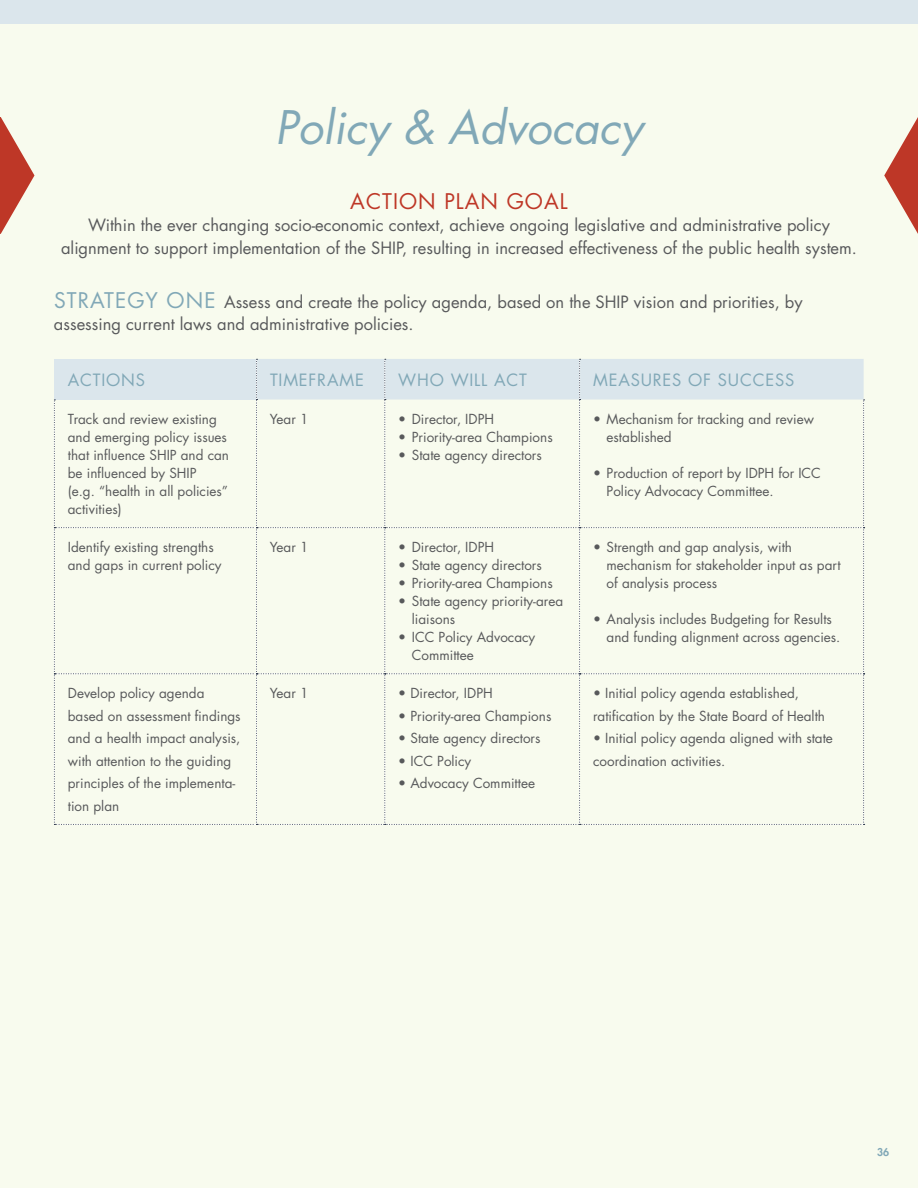
<style>
.page{position:relative;width:918px;height:1188px;background:#f8fbee}
.page>*{position:absolute;margin:0;border:0;box-sizing:border-box;transform-origin:0 0}
.t1{font:italic 45px "Futura Std";color:#81a8b7}
.t2{font:21px "Futura Std";letter-spacing:.05em;color:#be3727}
.t3{font:16.5px/22.5px "Futura Std";color:#58595b;text-align:center}
.t4{font:16.5px "Futura Std";letter-spacing:.05em;color:#81a8b7}
.t5{font:13.5px/18px "Futura Std";color:#58595b}
.t6{font:800 10.5px "Futura Std";color:#81a8b7}
.s1{font-size:21px;color:#81a8b7}
</style>
<div class="page">
<div style="left:0;top:0;width:918px;height:23px;background:#dbe6ec"></div>
<svg style="left:0;top:117px;width:34px;height:117px"></svg>
<svg style="left:884px;top:117px;width:34px;height:117px"></svg>
<svg style="left:54px;top:359px;width:811px;height:466px"></svg>
<h1 class="t1" style="left:275px;top:99px;width:369px">Policy &amp; Advocacy</h1>
<h2 class="t2" style="left:350px;top:188px;width:216px">Action Plan Goal</h2>
<p class="t3" style="left:61px;top:214px;width:797px">Within the ever changing socio-economic context, achieve ongoing legislative and administrative policy alignment to support implementation of the SH IP, resulting in increased effectiveness of the public health system.</p>
<p class="t3" style="left:54px;top:291px;width:750px;text-align:left"><span class="s1">Strategy ONE</span> Assess and create the policy agenda, based on the SH IP vision and priorities, by assessing current laws and administrative policies.</p>
<p class="t4" style="left:68px;top:369px;width:79px">Actions</p>
<p class="t4" style="left:270px;top:369px;width:11px">Timef</p>
<p class="t4" style="left:317px;top:369px;width:35px">rame</p>
<p class="t4" style="left:398px;top:369px;width:130px">Who Will Act</p>
<p class="t4" style="left:593px;top:369px;width:137px">Measu res of Succe</p>
<p class="t4" style="left:775px;top:369px;width:21px">ss</p>
<p class="t5" style="left:68px;top:410px;width:163px">Track and review existing and emerging policy issues that influence SH IP and can be influenced by SH IP<br>(e.g. “health in all policies” activities)</p>
<p class="t5" style="left:270px;top:410px;width:40px">Year 1</p>
<p class="t5" style="left:398px;top:410px;width:95px">• Director, IDPH</p>
<p class="t5" style="left:607px;top:410px;width:209px;text-indent:-14px">• Mechanism for tracking and review established</p>
<p class="t5" style="left:607px;top:464px;width:216px;text-indent:-14px">• Production of report by IDPH for ICC<br>Policy Advocacy Committee.</p>
<p class="t5" style="left:398px;top:428px;width:156px">• Priority-area Champions</p>
<p class="t5" style="left:398px;top:446px;width:145px">• State agency directors</p>
<p class="t5" style="left:68px;top:538px;width:155px">Identify existing strengths and gaps in current policy</p>
<p class="t5" style="left:270px;top:538px;width:40px">Year 1</p>
<p class="t5" style="left:398px;top:538px;width:95px">• Director, IDPH</p>
<p class="t5" style="left:398px;top:556px;width:145px">• State agency directors</p>
<p class="t5" style="left:398px;top:574px;width:156px">• Priority-area Champions</p>
<p class="t5" style="left:412px;top:592px;width:153px;text-indent:-14px">• State agency priority-area liaisons</p>
<p class="t5" style="left:412px;top:628px;width:125px;text-indent:-14px">• ICC Policy Advocacy<br>Committee</p>
<p class="t5" style="left:68px;top:682px;width:174px;line-height:22.5px">Develop policy agenda based on assessment findings and a health impact analysis, with attention to the guiding principles of the implementa&shy;tion plan</p>
<p class="t5" style="left:270px;top:685px;width:40px">Year 1</p>
<p class="t5" style="left:398px;top:685px;width:94px">• Director, IDPH</p>
<p class="t5" style="left:398px;top:707px;width:155px">• Priority-area Champions</p>
<p class="t5" style="left:398px;top:730px;width:144px">• State agency directors</p>
<p class="t5" style="left:398px;top:752px;width:75px">• ICC Policy</p>
<p class="t5" style="left:398px;top:775px;width:138px">• Advocacy Committee</p>
<p class="t5" style="left:607px;top:538px;width:236px;text-indent:-14px">• Strength and gap analysis, with mechanism for stakeholder input as part of analysis process</p>
<p class="t5" style="left:607px;top:610px;width:235px;text-indent:-14px">• Analysis includes Budgeting for Results and funding alignment across agencies.</p>
<p class="t5" style="left:593px;top:682px;width:233px;line-height:22.5px">• Initial policy agenda established, ratification by the State Board of H ealth</p>
<p class="t5" style="left:593px;top:727px;width:241px;line-height:22.5px">• Initial policy agenda aligned with state coordination activities.</p>
<p class="t6" style="left:877px;top:1146px;width:14px">36</p>
</div>
